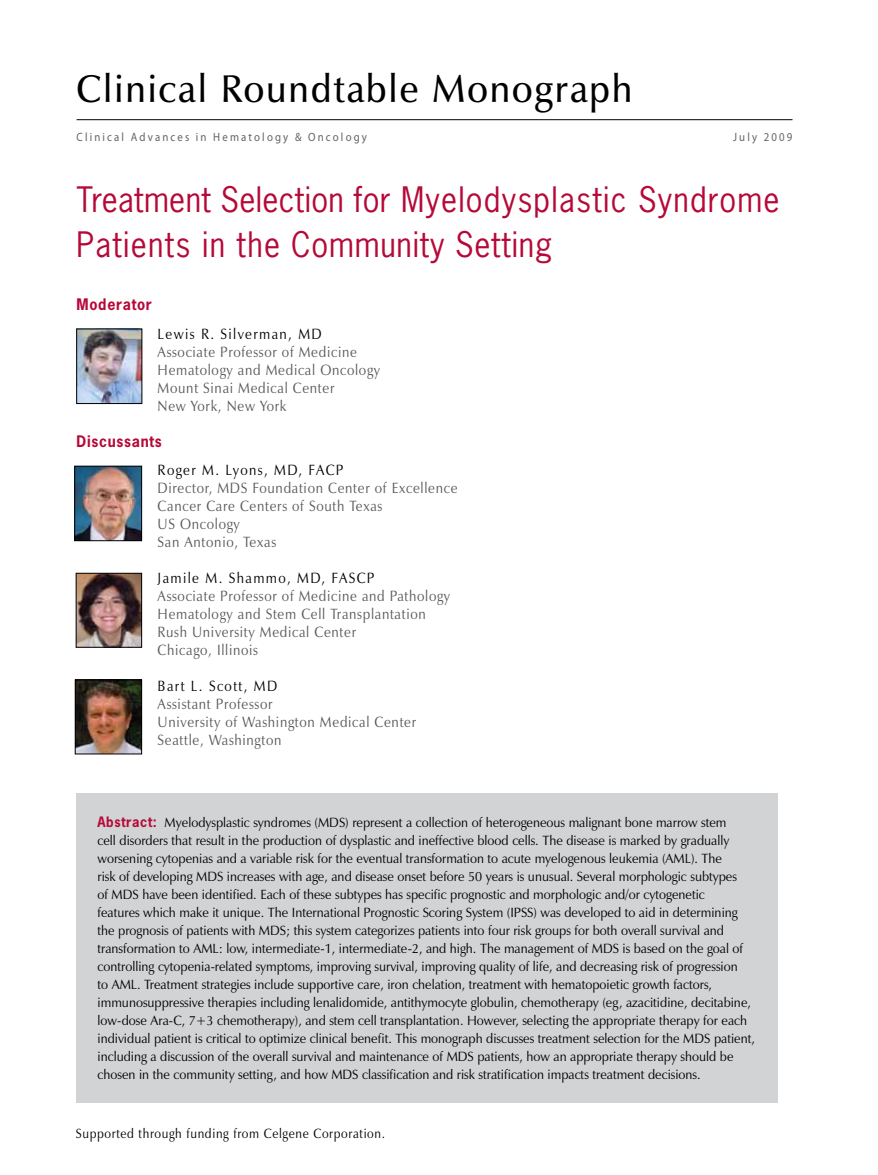
<style>
.page{position:relative;width:878px;height:1175px;background:#fff}
.page>*{position:absolute;margin:0;border:0;box-sizing:border-box;transform-origin:0 0}
.t1{font:600 39px "Zapf Humanist 601 BT";letter-spacing:.05em;color:#000;scale:.95 1}
.t2{font:33px/45px "News Gothic Std";letter-spacing:.025em;color:#b50938;scale:.95 1}
.t3{font:15px/18px "Zapf Humanist 601 BT";letter-spacing:.05em;color:#58595b;scale:.9 1}
.t4{font:15px "Zapf Humanist 601 BT";letter-spacing:.1em;color:#000;scale:.9 1}
.t5{font:700 15px "News Gothic Std";letter-spacing:.05em;color:#b50938;scale:.95 1}
.t6{font:13.5px/18px "Zapf Humanist 601 BT";color:#000;scale:.95 1}
.t7{font:13.5px "Zapf Humanist 601 BT";letter-spacing:.05em;color:#000;scale:.9 1}
.t8{font:12px "Myriad Pro";letter-spacing:.2em;color:#636466;scale:.9 1}
.s1{font-family:"News Gothic Std";font-weight:700;color:#b50938}
</style>
<div class="page">
<div style="left:76px;top:793px;width:701px;height:309px;background:#d1d3d4"></div>
<hr style="left:77px;top:119px;width:715px;height:1px;background:#000">
<img style="left:78px;top:575px;width:62px;height:70px">
<div style="left:76px;top:573px;width:66px;height:74px;border:1px solid #000"></div>
<img style="left:78px;top:331px;width:62px;height:71px">
<div style="left:76px;top:329px;width:66px;height:75px;border:1px solid #000"></div>
<img style="left:76px;top:468px;width:64px;height:71px">
<div style="left:74px;top:466px;width:68px;height:75px;border:1px solid #000"></div>
<img style="left:77px;top:682px;width:63px;height:70px">
<div style="left:75px;top:680px;width:67px;height:74px;border:1px solid #000"></div>
<h1 class="t1" style="left:77px;top:64px;width:586px">Clinical Roundtable Monograph</h1>
<p class="t8" style="left:77px;top:130px;width:324px">Clinical Advances in Hematology &amp; Oncology</p>
<p class="t8" style="left:733px;top:130px;width:67px">July 2009</p>
<h2 class="t2" style="left:77px;top:176px;width:741px">Treatment Selection for Myelodysplastic Syndrome<br>Patients in the Community Setting</h2>
<p class="t5" style="left:77px;top:294px;width:81px">Moderator</p>
<p class="t4" style="left:158px;top:324px;width:184px">Lewis R. Silverman, MD</p>
<p class="t3" style="left:158px;top:342px;width:249px">Associate Professor of Medicine<br>Hematology and Medical Oncology<br>Mount Sinai Medical Center<br>New York, New York</p>
<p class="t5" style="left:77px;top:431px;width:91px">Discussants</p>
<p class="t4" style="left:158px;top:461px;width:208px">Roger M. Lyons, MD, FACP</p>
<p class="t3" style="left:158px;top:479px;width:334px">Director, MDS Foundation Center of Excellence<br>Cancer Care Centers of South Texas<br>US Oncology<br>San Antonio, Texas</p>
<p class="t4" style="left:158px;top:569px;width:242px">Jamile M. Shammo, MD, FASCP</p>
<p class="t3" style="left:158px;top:587px;width:326px">Associate Professor of Medicine and Pathology Hematology and Stem Cell Transplantation Rush University Medical Center<br>Chicago, Illinois</p>
<p class="t4" style="left:158px;top:677px;width:134px">Bart L. Scott, MD</p>
<p class="t3" style="left:158px;top:695px;width:289px">Assistant Professor<br>University of Washington Medical Center<br>Seattle, Washington</p>
<p class="t6" style="left:98px;top:813px;width:693px"><span class="s1">Abstract:</span> Myelodysplastic syndromes (MDS) represent a collection of heterogeneous malignant bone marrow stem<br>cell disorders that result in the production of dysplastic and ineffective blood cells. The disease is marked by gradually worsening cytopenias and a variable risk for the eventual transformation to acute myelogenous leukemia (AML). The<br>risk of developing MDS increases with age, and disease onset before 50 years is unusual. Several morphologic subtypes<br>of MDS have been identified. Each of these subtypes has specific prognostic and morphologic and/or cytogenetic<br>features which make it unique. The International Prognostic Scoring System (IPSS) was developed to aid in determining the prognosis of patients with MDS; this system categorizes patients into four risk groups for both overall survival and transformation to AML: low, intermediate-1, intermediate-2, and high. The management of MDS is based on the goal of controlling cytopenia-related symptoms, improving survival, improving quality of life, and decreasing risk of progression<br>to AML. Treatment strategies include supportive care, iron chelation, treatment with hematopoietic growth factors, immunosuppressive therapies including lenalidomide, antithymocyte globulin, chemotherapy (eg, azacitidine, decitabine, low-dose Ara-C, 7+3 chemotherapy), and stem cell transplantation. However, selecting the appropriate therapy for each individual patient is critical to optimize clinical benefit. This monograph discusses treatment selection for the MDS patient, including a discussion of the overall survival and maintenance of MDS patients, how an appropriate therapy should be chosen in the community setting, and how MDS classification and risk stratification impacts treatment decisions.</p>
<p class="t7" style="left:76px;top:1125px;width:345px">Supported through funding from Celgene Corporation.</p>
</div>
